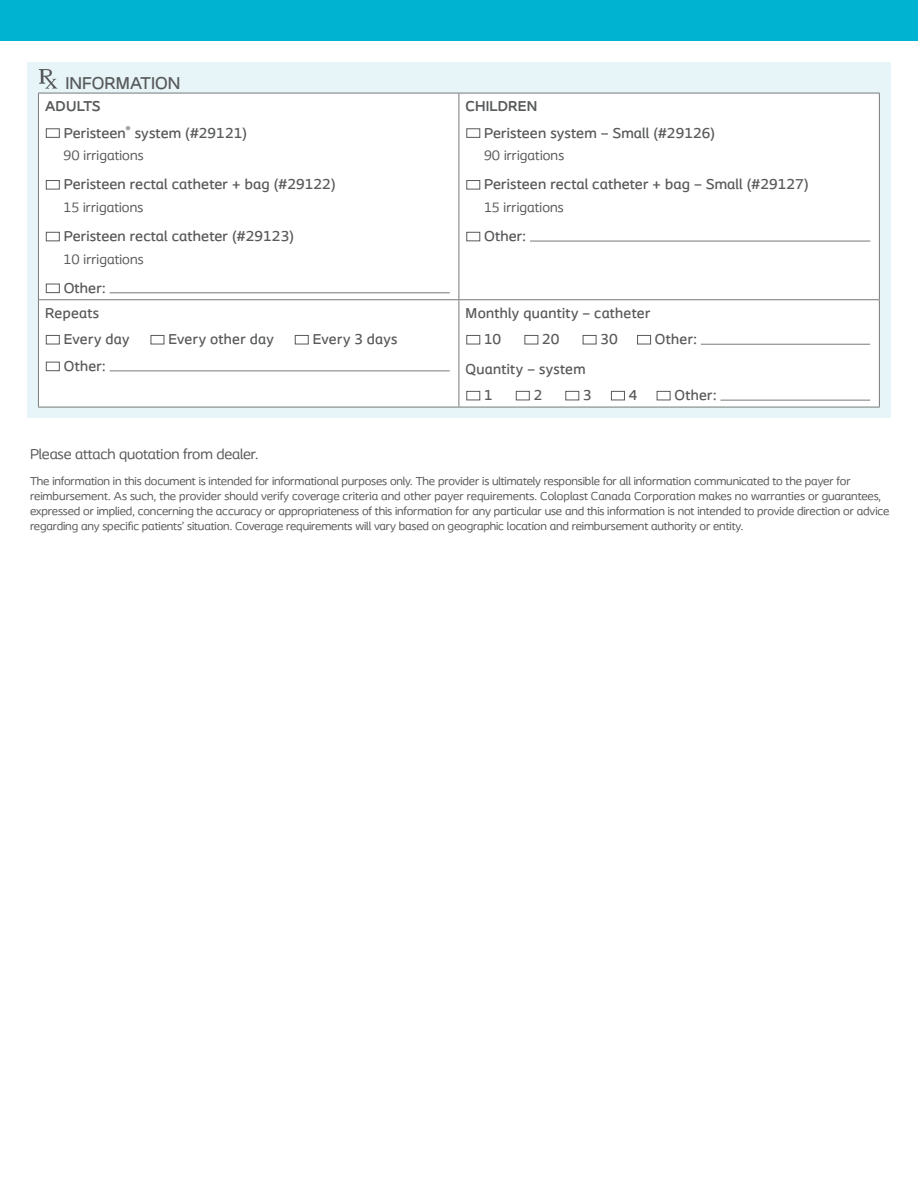
<style>
.page{position:relative;width:918px;height:1188px;background:#fff}
.page>*{position:absolute;margin:0;border:0;box-sizing:border-box;transform-origin:0 0}
.t1{font:500 18px "Coloplast";color:#58595b}
.t2{font:500 15px/26.7px "Coloplast";letter-spacing:.01em;color:#58595b}
.t3{font:15px "Coloplast";letter-spacing:-.01em;color:#58595b}
.t4{font:700 15px "Coloplast";letter-spacing:.01em;color:#58595b}
.t5{font:14.25px "Coloplast";letter-spacing:.01em;color:#58595b}
.t6{font:12px/15px "Coloplast";letter-spacing:-.01em;color:#58595b}
.s1{font-weight:700}
</style>
<div class="page">
<div style="left:27px;top:63px;width:864px;height:355px;background:#e7f5f8"></div>
<svg style="left:39px;top:69px;width:18px;height:20px"></svg>
<div style="left:0;top:0;width:918px;height:40px;background:#00b4d1"></div>
<div style="left:39px;top:94px;width:839px;height:205px;background:#fff"></div>
<div style="left:39px;top:300px;width:840px;height:107px;background:#fff"></div>
<hr style="left:38px;top:93px;width:421px;height:1px;background:#77797b">
<hr style="left:38px;top:93px;width:1px;height:206px;background:#77797b">
<hr style="left:459px;top:93px;width:421px;height:1px;background:#77797b">
<hr style="left:459px;top:93px;width:1px;height:206px;background:#77797b">
<hr style="left:879px;top:93px;width:1px;height:206px;background:#77797b">
<hr style="left:38px;top:299px;width:421px;height:1px;background:#77797b">
<hr style="left:38px;top:300px;width:1px;height:107px;background:#77797b">
<hr style="left:459px;top:299px;width:421px;height:1px;background:#77797b">
<hr style="left:459px;top:300px;width:1px;height:107px;background:#77797b">
<hr style="left:879px;top:300px;width:1px;height:107px;background:#77797b">
<hr style="left:38px;top:407px;width:421px;height:1px;background:#77797b">
<hr style="left:459px;top:407px;width:421px;height:1px;background:#77797b">
<div style="left:46px;top:128px;width:14px;height:10px;border:1px solid #58595b"></div>
<div style="left:46px;top:180px;width:14px;height:9px;border:1px solid #58595b"></div>
<div style="left:46px;top:232px;width:14px;height:9px;border:1px solid #58595b"></div>
<div style="left:46px;top:284px;width:14px;height:9px;border:1px solid #58595b"></div>
<hr style="left:110px;top:293px;width:340px;height:1px;background:#77797b">
<div style="left:466px;top:128px;width:14px;height:10px;border:1px solid #58595b"></div>
<div style="left:466px;top:180px;width:14px;height:9px;border:1px solid #58595b"></div>
<div style="left:466px;top:232px;width:14px;height:9px;border:1px solid #58595b"></div>
<hr style="left:530px;top:241px;width:340px;height:1px;background:#77797b">
<div style="left:46px;top:335px;width:14px;height:9px;border:1px solid #58595b"></div>
<div style="left:151px;top:335px;width:13px;height:9px;border:1px solid #58595b"></div>
<div style="left:295px;top:335px;width:14px;height:9px;border:1px solid #58595b"></div>
<div style="left:46px;top:362px;width:14px;height:9px;border:1px solid #58595b"></div>
<hr style="left:110px;top:371px;width:340px;height:1px;background:#77797b">
<div style="left:466px;top:335px;width:14px;height:9px;border:1px solid #58595b"></div>
<div style="left:524px;top:335px;width:14px;height:9px;border:1px solid #58595b"></div>
<div style="left:583px;top:335px;width:13px;height:9px;border:1px solid #58595b"></div>
<div style="left:637px;top:335px;width:14px;height:9px;border:1px solid #58595b"></div>
<hr style="left:701px;top:344px;width:169px;height:1px;background:#77797b">
<div style="left:466px;top:391px;width:14px;height:9px;border:1px solid #58595b"></div>
<div style="left:516px;top:391px;width:14px;height:9px;border:1px solid #58595b"></div>
<div style="left:565px;top:391px;width:14px;height:9px;border:1px solid #58595b"></div>
<div style="left:611px;top:391px;width:14px;height:9px;border:1px solid #58595b"></div>
<div style="left:657px;top:391px;width:13px;height:9px;border:1px solid #58595b"></div>
<hr style="left:720px;top:400px;width:150px;height:1px;background:#77797b">
<h1 class="t1" style="left:65px;top:72px;width:117px">INFORMATION</h1>
<p class="t2" style="left:64px;top:93px;width:185px;text-indent:-19px"><span class="s1">ADULTS<br></span>Peristeen<sup>®</sup> system (#29121)</p>
<p class="t5" style="left:64px;top:147px;width:82px">90 irrigations</p>
<p class="t2" style="left:64px;top:171px;width:273px">Peristeen rectal catheter + bag (#29122)</p>
<p class="t5" style="left:64px;top:199px;width:81px">15 irrigations</p>
<p class="t2" style="left:64px;top:223px;width:232px">Peristeen rectal catheter (#29123)</p>
<p class="t5" style="left:64px;top:250px;width:82px">10 irrigations</p>
<p class="t2" style="left:64px;top:275px;width:43px">Other:</p>
<p class="t2" style="left:64px;top:299px;width:67px;text-indent:-19px">Repeats<br>Every day</p>
<p class="t2" style="left:64px;top:353px;width:43px">Other:</p>
<p class="t2" style="left:168px;top:326px;width:107px">Every other day</p>
<p class="t2" style="left:313px;top:326px;width:86px">Every 3 days</p>
<p class="t4" style="left:466px;top:97px;width:73px">CHILDREN</p>
<p class="t2" style="left:484px;top:119px;width:233px">Peristeen system – Small (#29126)</p>
<p class="t5" style="left:484px;top:147px;width:82px">90 irrigations</p>
<p class="t2" style="left:484px;top:171px;width:326px">Peristeen rectal catheter + bag – Small (#29127)</p>
<p class="t5" style="left:484px;top:199px;width:81px">15 irrigations</p>
<p class="t2" style="left:484px;top:223px;width:43px">Other:</p>
<p class="t2" style="left:484px;top:299px;width:168px;text-indent:-19px">Monthly quantity – catheter<br>10</p>
<p class="t2" style="left:542px;top:326px;width:19px">20</p>
<p class="t2" style="left:600px;top:326px;width:19px">30</p>
<p class="t2" style="left:655px;top:326px;width:43px">Other:</p>
<p class="t2" style="left:484px;top:355px;width:103px;text-indent:-19px">Quantity – system<br>1</p>
<p class="t2" style="left:534px;top:382px;width:10px">2</p>
<p class="t2" style="left:583px;top:382px;width:10px">3</p>
<p class="t2" style="left:629px;top:382px;width:10px">4</p>
<p class="t2" style="left:674px;top:382px;width:43px">Other:</p>
<p class="t3" style="left:30px;top:445px;width:230px">Please attach quotation from dealer.</p>
<p class="t6" style="left:30px;top:473px;width:861px">The information in this document is intended for informational purposes only. The provider is ultimately responsible for all information communicated to the payer for reimbursement. As such, the provider should verify coverage criteria and other payer requirements. Coloplast Canada Corporation makes no warranties or guarantees, expressed or implied, concerning the accuracy or appropriateness of this information for any particular use and this information is not intended to provide direction or advice regarding any specific patients’ situation. Coverage requirements will vary based on geographic location and reimbursement authority or entity.</p>
</div>
